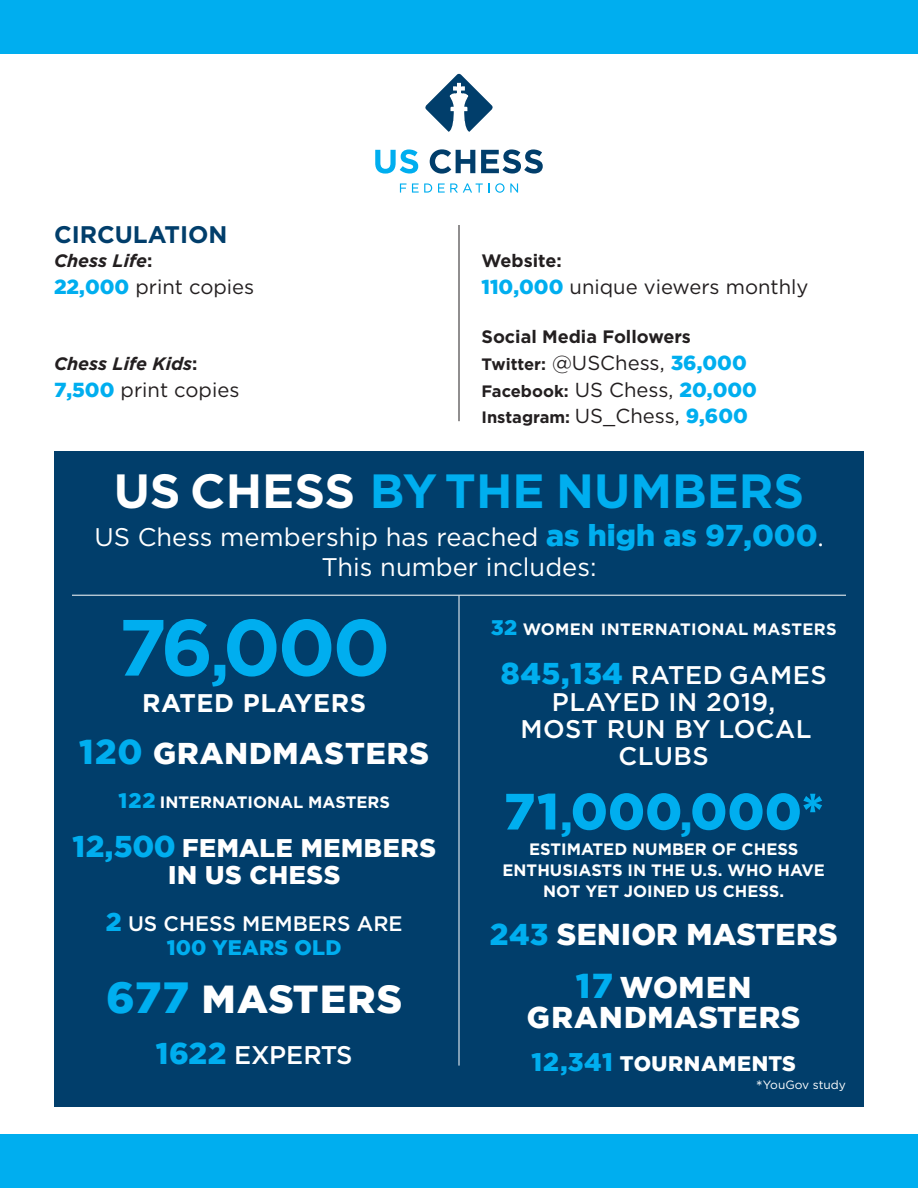
<style>
.page{position:relative;width:918px;height:1188px;background:#fff}
.page>*{position:absolute;margin:0;border:0;box-sizing:border-box;transform-origin:0 0}
.dfgdfg{font:700 79.5px "Gotham";color:#00aeef}
.dfgdfg-2{font:900 51px "Gotham";color:#00aeef}
.dfgdfg-3{font:700 48px "Gotham";color:#00aeef}
.dfgdfg-4{font:900 39px "Gotham";letter-spacing:.035em;color:#fff}
.dfgdfg-5{font:900 30px/30px "Gotham";letter-spacing:.015em;color:#fff;text-align:center}
.dfgdfg-6{font:900 30px "Gotham";letter-spacing:.035em;color:#fff}
.dfgdfg-7{font:25.5px "Gotham";color:#fff}
.dfgdfg-8{font:500 25.5px/27px "Gotham";letter-spacing:.02em;color:#fff;text-align:center}
.dfgdfg-9{font:900 25.5px/27px "Gotham";letter-spacing:.025em;color:#fff;text-align:center}
.dfgdfg-10{font:700 25.5px "Gotham";letter-spacing:.02em;color:#fff}
.dfgdfg-11{font:500 25.5px "Gotham";letter-spacing:-.01em;color:#fff}
.Media_Kit_Sub_Hedder{font:700 24px "Gotham";color:#013e6b}
.dfgdfg-12{font:500 21px/24px "Gotham";color:#fff;text-align:center}
.dfgdfg-13{font:900 21px "Gotham";letter-spacing:.025em;color:#fff}
.Media_Kit_body_text{font:20.25px "Gotham";color:#231f20}
.Media_Kit_Sub_Hedder-2{font:700 18px "Gotham";color:#231f20}
.Media_Kit_Sub_Hedder-3{font:italic 700 18px "Gotham";color:#231f20}
.dfgdfg-14{font:700 16.5px/21px "Gotham";color:#fff;text-align:center}
.Media_Kit_body_text-2{font:700 16.5px "Gotham";color:#231f20}
.dfgdfg-15{font:700 16.5px "Gotham";letter-spacing:.02em;color:#fff}
.t1{font:12px "Gotham";color:#fff}
.s1{font-style:normal}
.s2{font-weight:900;color:#00aeef}
.s3{font-weight:700;font-size:16.5px}
.s4{font-weight:400;font-size:20.25px}
.s5{font-weight:900;font-size:20.25px;color:#00aeef}
.s6{color:#fff}
.s7{font-weight:900;font-size:30px;color:#00aeef}
.s8{font-family:"Minion Pro"}
.s9{font-size:67.5px}
.s10{font-size:34.5px;color:#00aeef}
.s11{font-weight:900;font-size:21px;color:#00aeef}
.s12{font-size:30px;color:#00aeef}
.s13{font-weight:900;font-size:25.5px;color:#00aeef}
.s14{font-size:43.5px;color:#00aeef}
.s15{font-size:40.5px}
.s16{color:#00aeef}
.s17{font-size:25.5px;color:#00aeef}
.s18{font-size:16.5px}
</style>
<div class="page">
<div style="left:0;top:0;width:918px;height:54px;background:#00aeef"></div>
<svg style="left:375px;top:149px;width:43px;height:25px"></svg>
<svg style="left:430px;top:149px;width:45px;height:25px"></svg>
<svg style="left:481px;top:149px;width:62px;height:25px"></svg>
<svg style="left:400px;top:183px;width:32px;height:10px"></svg>
<svg style="left:438px;top:183px;width:51px;height:10px"></svg>
<svg style="left:495px;top:183px;width:23px;height:10px"></svg>
<svg style="left:425px;top:73px;width:68px;height:59px"></svg>
<div style="left:0;top:1134px;width:918px;height:54px;background:#00aeef"></div>
<div style="left:54px;top:452px;width:810px;height:655px;background:#013e6b"></div>
<hr style="left:72px;top:595px;width:774px;height:1px;background:#fff">
<hr style="left:459px;top:596px;width:1px;height:470px;background:#fff">
<hr style="left:459px;top:225px;width:1px;height:196px;background:#231f20">
<p class="Media_Kit_Sub_Hedder" style="left:54px;top:219px;width:175px">CIRCULATION</p>
<p class="Media_Kit_Sub_Hedder-3" style="left:54px;top:249px;width:100px">Chess Life<span class="s1">:</span></p>
<p class="Media_Kit_body_text" style="left:54px;top:274px;width:202px"><span class="s2">22,000</span> print copies</p>
<p class="Media_Kit_Sub_Hedder-3" style="left:54px;top:352px;width:145px">Chess Life Kids<span class="s1">:</span></p>
<p class="Media_Kit_body_text" style="left:54px;top:377px;width:187px"><span class="s2">7,500</span> print copies</p>
<p class="Media_Kit_Sub_Hedder-2" style="left:482px;top:249px;width:82px">Website:</p>
<p class="Media_Kit_body_text" style="left:482px;top:274px;width:329px"><span class="s2">110,000</span> unique viewers monthly</p>
<p class="Media_Kit_Sub_Hedder-2" style="left:482px;top:325px;width:211px">Social Media Followers</p>
<p class="Media_Kit_body_text" style="left:482px;top:350px;width:267px"><span class="s3">Twitter:</span> @USChess, <span class="s2">36,000</span></p>
<p class="Media_Kit_body_text-2" style="left:482px;top:380px;width:277px">Facebook: <span class="s4">US Chess,</span> <span class="s5">20,000</span></p>
<p class="Media_Kit_body_text-2" style="left:482px;top:406px;width:268px">Instagram: <span class="s4">US_Chess,</span> <span class="s5">9,600</span></p>
<p class="dfgdfg-3" style="left:114px;top:459px;width:692px"><span class="s6">US CHESS</span> BY THE NUMBERS</p>
<p class="dfgdfg-7" style="left:94px;top:520px;width:731px">US Chess membership has reached <span class="s7">as high as 97,000</span><span class="s8">.</span></p>
<p class="dfgdfg-7" style="left:321px;top:550px;width:277px">This number includes:</p>
<p class="dfgdfg" style="left:118px;top:595px;width:274px">76<span class="s9">,</span>000</p>
<p class="dfgdfg-10" style="left:142px;top:686px;width:225px">RATED PLAYERS</p>
<p class="dfgdfg-6" style="left:79px;top:736px;width:351px"><span class="s10">120</span> GRANDMASTERS</p>
<p class="dfgdfg-14" style="left:118px;top:791px;width:273px"><span class="s11">122</span> INTERNATIONAL MASTERS</p>
<p class="dfgdfg-9" style="left:72px;top:834px;width:365px"><span class="s12">12,500</span> FEMALE MEMBERS<br>IN US CHESS</p>
<p class="dfgdfg-12" style="left:106px;top:911px;width:298px"><span class="s13">2</span> US CHESS MEMBERS ARE<br><span class="s2">100 YEARS OLD</span></p>
<p class="dfgdfg-4" style="left:106px;top:977px;width:298px"><span class="s14">677</span> MASTERS</p>
<p class="dfgdfg-11" style="left:156px;top:1038px;width:198px"><span class="s7">1622</span> EXPERTS</p>
<p class="dfgdfg-15" style="left:491px;top:618px;width:347px"><span class="s11">32</span> WOMEN INTERNATIONAL MASTERS</p>
<p class="dfgdfg-8" style="left:501px;top:661px;width:327px"><span class="s7">845,134</span> RATED GAMES<br>PLAYED IN 2019,<br>MOST RUN BY LOCAL<br>CLUBS</p>
<p class="dfgdfg-2" style="left:504px;top:782px;width:321px">71<span class="s15">,</span>000<span class="s15">,</span>000*</p>
<p class="dfgdfg-14" style="left:503px;top:839px;width:324px">ESTIMATED NUMBER OF CHESS<br>ENTHUSIASTS IN THE U.S. WHO HAVE<br>NOT YET JOINED US CHESS.</p>
<p class="dfgdfg-5" style="left:490px;top:919px;width:349px"><span class="s16">243</span> SENIOR MASTERS</p>
<p class="dfgdfg-5" style="left:527px;top:971px;width:275px"><span class="s10">17</span> WOMEN<br>GRANDMASTERS</p>
<p class="dfgdfg-13" style="left:531px;top:1051px;width:266px"><span class="s17">12,341</span> TOURNAMENTS</p>
<p class="t1" style="left:756px;top:1077px;width:92px"><span class="s18">*</span>YouGov study</p>
</div>
